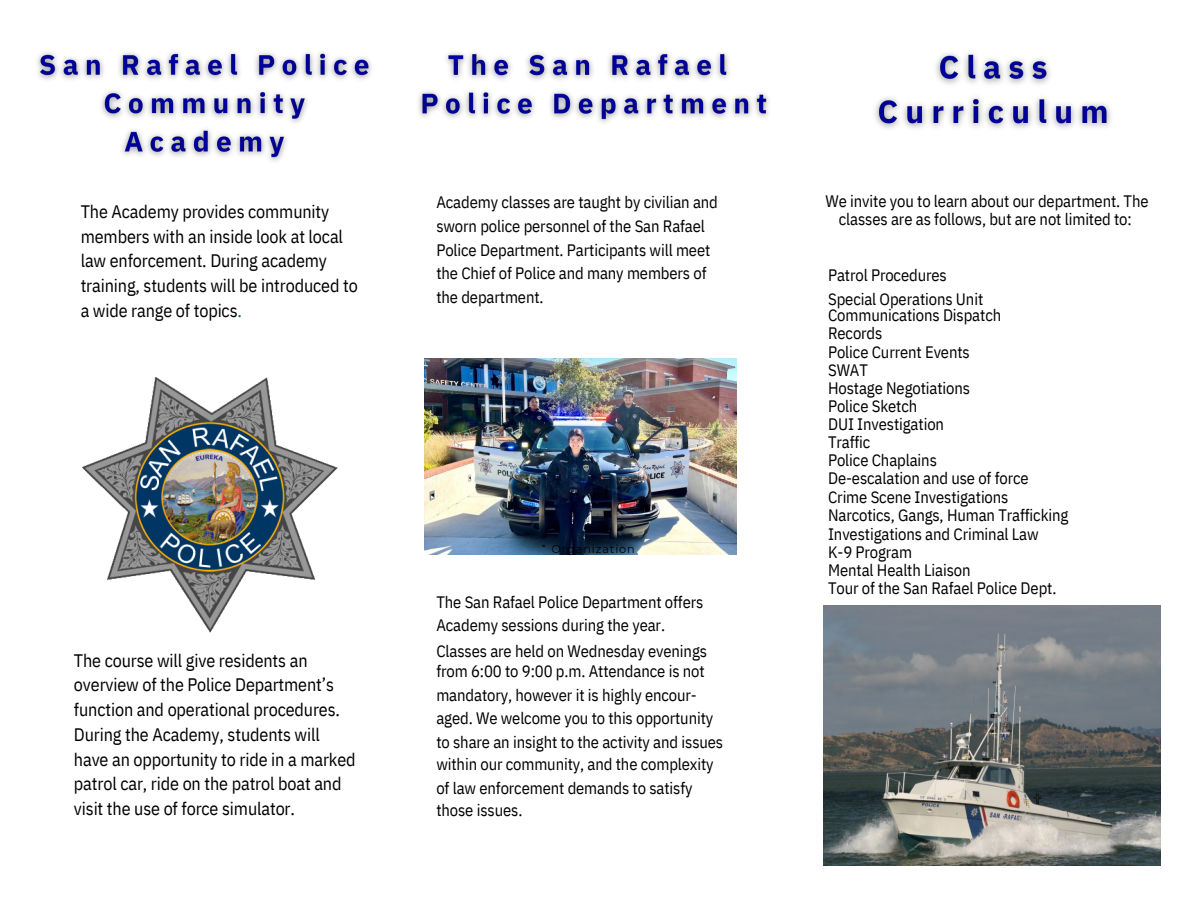
<style>
.page{position:relative;width:1188px;height:918px;background:#fff}
.page>*{position:absolute;margin:0;border:0;box-sizing:border-box;transform-origin:0 0}
.t1{font:18px/24.8px "IBM Plex Sans Cond";letter-spacing:-.005em;color:#000}
.t2{font:16.5px/18.3px "IBM Plex Sans Cond";letter-spacing:-.005em;color:#000}
.t3{font:11.4px "Montserrat";letter-spacing:.075em;color:#000}
.s1{color:#069}
</style>
<div class="page">
<img style="left:424px;top:358px;width:313px;height:197px">
<img style="left:823px;top:606px;width:338px;height:259px">
<img style="left:82px;top:377px;width:256px;height:256px">
<img style="left:37px;top:52px;width:335px;height:109px">
<img style="left:875px;top:53px;width:236px;height:76px">
<img style="left:418px;top:52px;width:351px;height:71px">
<p class="t1" style="left:81px;top:199px;width:279px">The Academy provides community members with an inside look at local law enforcement. During academy training, students will be introduced to a wide range of topics<span class="s1">.</span></p>
<p class="t2" style="left:436px;top:190px;width:283px;line-height:23.7px">Academy classes are taught by civilian and sworn police personnel of the San Rafael Police Department. Participants will meet the Chief of Police and many members of the department.</p>
<p class="t1" style="left:74px;top:647px;width:283px">The course will give residents an overview of the Police Department’s function and operational procedures.<br>During the Academy, students will have an opportunity to ride in a marked patrol car, ride on the patrol boat and visit the use of force simulator.</p>
<p class="t3" style="left:551px;top:542px;width:85px">Organization</p>
<p class="t2" style="left:436px;top:591px;width:269px;line-height:22.5px">The San Rafael Police Department offers<br>Academy sessions during the year.</p>
<p class="t2" style="left:436px;top:640px;width:272px;line-height:20.2px">Classes are held on Wednesday evenings from 6:00 to 9:00 p.m. Attendance is not</p>
<p class="t2" style="left:436px;top:683px;width:288px;line-height:23.1px">mandatory, however it is highly encour&shy;aged. We welcome you to this opportunity to share an insight to the activity and issues within our community, and the complexity of law enforcement demands to satisfy those issues.</p>
<p class="t2" style="left:826px;top:192px;width:325px;text-align:center">We invite you to learn about our department. The classes are as follows, but are not limited to:</p>
<p class="t2" style="left:828px;top:262px;width:157px;line-height:24.8px">Patrol Procedures<br>Special Operations Unit</p>
<p class="t2" style="left:828px;top:306px;width:242px">Communications Dispatch<br>Records<br>Police Current Events<br>SWAT<br>Hostage Negotiations<br>Police Sketch<br>DUI Investigation<br>Traffic<br>Police Chaplains<br>De-escalation and use of force<br>Crime Scene Investigations<br>Narcotics, Gangs, Human Trafficking<br>Investigations and Criminal Law<br>K-9 Program<br>Mental Health Liaison<br>Tour of the San Rafael Police Dept.</p>
</div>
